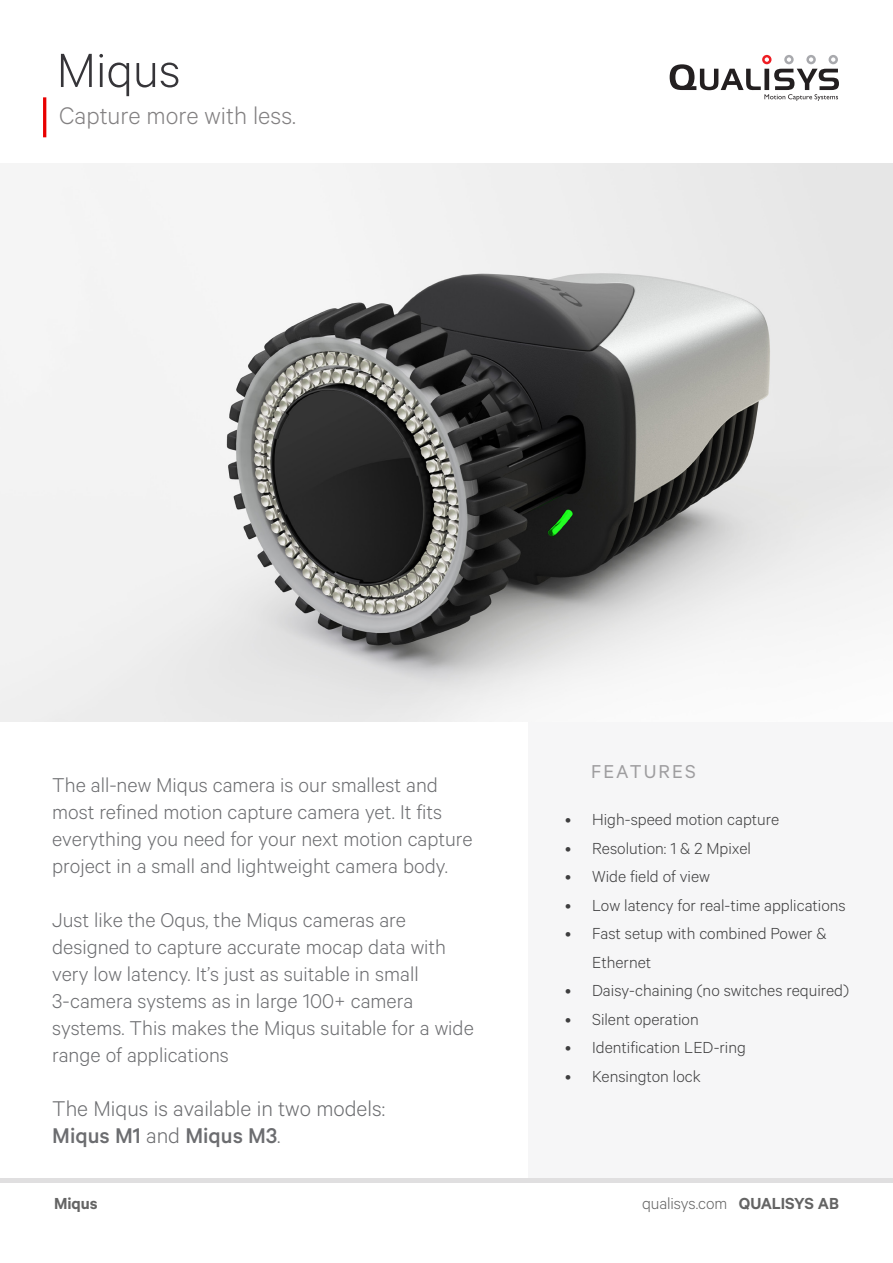
<style>
.page{position:relative;width:893px;height:1263px;background:#fff}
.page>*{position:absolute;margin:0;border:0;box-sizing:border-box;transform-origin:0 0}
.t1{font:300 54px "Calibre";color:#363539}
.t2{font:300 27px "Calibre";color:#828081}
.t3{font:300 24px/27px "Calibre";color:#6c6d70}
.t4{font:300 22.5px/27px "Calibre";color:#6c6d70}
.t5{font:21px "Calibre";letter-spacing:.1em;color:#9e9d9f}
.t6{font:300 18px/28.5px "Calibre";color:#3e3e3f}
.t7{font:300 18px "Calibre";letter-spacing:-.005em;color:#646464}
.t8{font:600 18px "Calibre";color:#646464}
.s1{font-weight:500}
.s2{font-weight:600}
</style>
<div class="page">
<hr style="left:0;top:1178px;width:893px;height:4px;background:#e0dfe0">
<div style="left:528px;top:721px;width:364px;height:457px;background:#f6f6f7"></div>
<img style="left:0;top:163px;width:893px;height:558px">
<svg style="left:670px;top:55px;width:169px;height:46px"></svg>
<hr style="left:43px;top:97px;width:3px;height:40px;background:#e80000">
<p class="t1" style="left:57px;top:39px;width:125px">Miqus</p>
<p class="t2" style="left:59px;top:100px;width:239px">Capture more with less.</p>
<p class="t4" style="left:52px;top:770px;width:422px">The all-new Miqus camera is our smallest and most refined motion capture camera yet. It fits everything you need for your next motion capture project in a small and lightweight camera body.</p>
<p class="t4" style="left:52px;top:905px;width:423px">Just like the Oqus, the Miqus cameras are designed to capture accurate mocap data with very low latency. It’s just as suitable in small 3-camera systems as in large 100+ camera systems. This makes the Miqus suitable for a wide range of applications</p>
<p class="t3" style="left:52px;top:1094px;width:334px">The Miqus is available in two models:<br><span class="s1">Miqus M1</span> and <span class="s1">Miqus M3</span>.</p>
<p class="t5" style="left:591px;top:759px;width:106px">FEATURES</p>
<p class="t6" style="left:565px;top:805px;width:216px">• High-speed motion capture</p>
<p class="t6" style="left:565px;top:833px;width:187px">• Resolution: 1 &amp; 2 Mpixel</p>
<p class="t6" style="left:565px;top:862px;width:147px">• Wide field of view</p>
<p class="t6" style="left:565px;top:890px;width:282px">• Low latency for real-time applications</p>
<p class="t6" style="left:592px;top:919px;width:236px;text-indent:-27px">• Fast setup with combined Power &amp;<br>Ethernet</p>
<p class="t6" style="left:565px;top:976px;width:285px">• Daisy-chaining (no switches required)</p>
<p class="t6" style="left:565px;top:1004px;width:135px">• Silent operation</p>
<p class="t6" style="left:565px;top:1033px;width:182px">• Identification LED-ring</p>
<p class="t6" style="left:565px;top:1061px;width:137px">• Kensington lock</p>
<p class="t8" style="left:54px;top:1193px;width:45px">Miqus</p>
<p class="t7" style="left:642px;top:1193px;width:198px">qualisys.com <span class="s2">QUALISYS AB</span></p>
</div>
